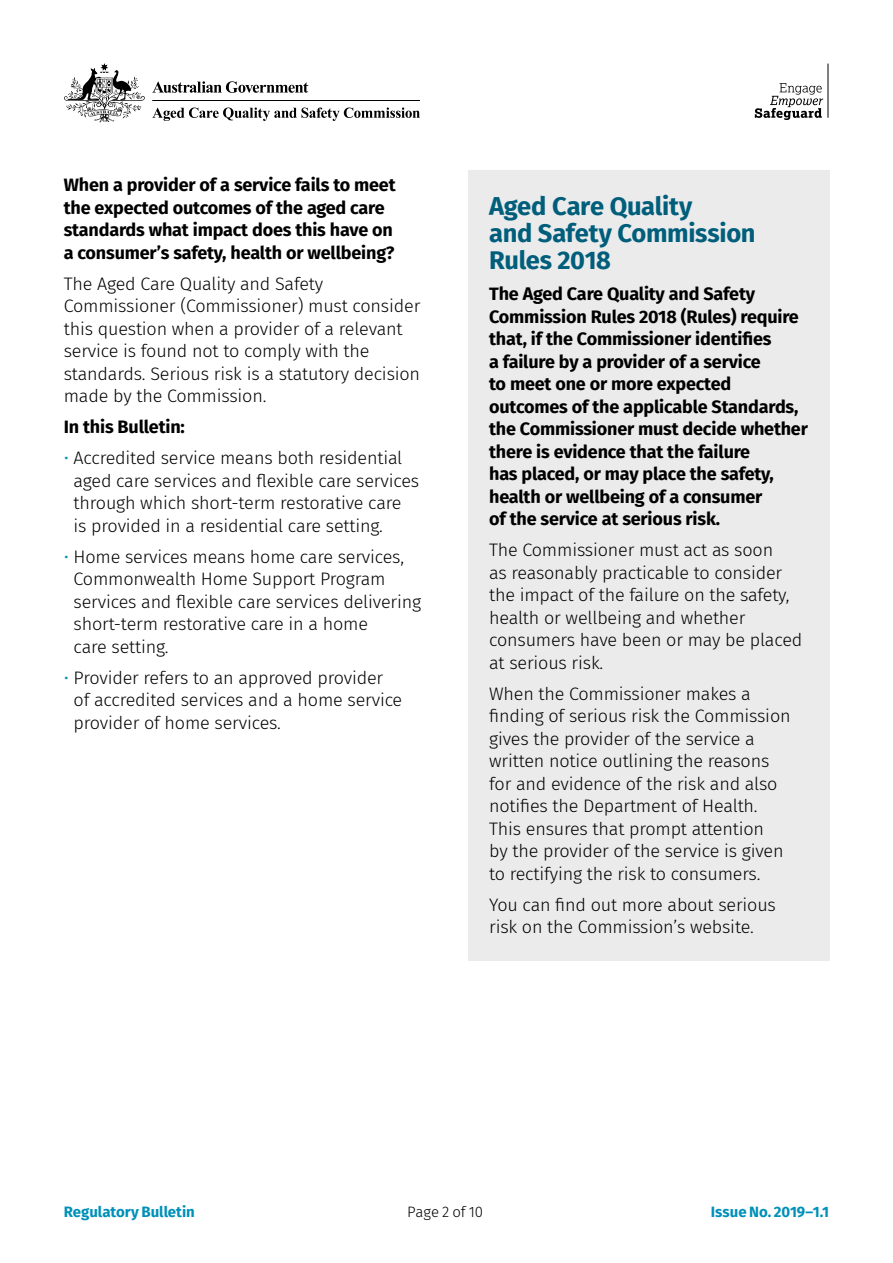
<style>
.page{position:relative;width:893px;height:1263px;background:#fff}
.page>*{position:absolute;margin:0;border:0;box-sizing:border-box;transform-origin:0 0}
.t1{font:700 25.5px/27px "Fira Sans";letter-spacing:-.015em;color:#005e7b}
.t2{font:300 18px/22.5px "Fira Sans";letter-spacing:-.01em;color:#000}
.t3{font:700 18px/22.5px "Fira Sans";letter-spacing:-.01em;color:#000}
.t4{font:700 15px "Fira Sans";letter-spacing:-.005em;color:#0090b9}
.t5{font:300 15px "Fira Sans";letter-spacing:-.005em;color:#000}
.s1{color:#0090b9}
</style>
<div class="page">
<svg style="left:152px;top:108px;width:268px;height:13px"></svg>
<svg style="left:152px;top:81px;width:156px;height:12px"></svg>
<svg style="left:64px;top:63px;width:81px;height:59px"></svg>
<hr style="left:152px;top:100px;width:268px;height:1px;background:#000">
<svg style="left:755px;top:83px;width:68px;height:37px"></svg>
<hr style="left:828px;top:64px;width:1px;height:54px;background:#000">
<div style="left:468px;top:170px;width:361px;height:791px;background:#ebebec"></div>
<p class="t3" style="left:64px;top:173px;width:333px">When a provider of a service fails to meet the expected outcomes of the aged care standards what impact does this have on a consumer’s safety, health or wellbeing?</p>
<p class="t2" style="left:64px;top:272px;width:358px">The Aged Care Quality and Safety Commissioner (Commissioner) must consider this question when a provider of a relevant service is found not to comply with the standards. Serious risk is a statutory decision made by the Commission.</p>
<p class="t3" style="left:64px;top:415px;width:123px">In this Bulletin:</p>
<p class="t2" style="left:74px;top:447px;width:347px;text-indent:-10px"><span class="s1">•</span> Accredited service means both residential aged care services and flexible care services through which short-term restorative care<br>is provided in a residential care setting.</p>
<p class="t2" style="left:74px;top:545px;width:349px;text-indent:-10px"><span class="s1">•</span> Home services means home care services, Commonwealth Home Support Program services and flexible care services delivering short-term restorative care in a home<br>care setting.</p>
<p class="t2" style="left:74px;top:666px;width:330px;text-indent:-10px"><span class="s1">•</span> Provider refers to an approved provider of accredited services and a home service provider of home services.</p>
<h1 class="t1" style="left:489px;top:191px;width:268px">Aged Care Quality<br>and Safety Commission<br>Rules 2018</h1>
<p class="t3" style="left:489px;top:281px;width:320px">The Aged Care Quality and Safety Commission Rules 2018 (Rules) require that, if the Commissioner identifies<br>a failure by a provider of a service<br>to meet one or more expected outcomes of the applicable Standards, the Commissioner must decide whether there is evidence that the failure<br>has placed, or may place the safety, health or wellbeing of a consumer<br>of the service at serious risk.</p>
<p class="t2" style="left:489px;top:539px;width:315px">The Commissioner must act as soon<br>as reasonably practicable to consider the impact of the failure on the safety, health or wellbeing and whether consumers have been or may be placed at serious risk.</p>
<p class="t2" style="left:489px;top:682px;width:303px">When the Commissioner makes a finding of serious risk the Commission gives the provider of the service a written notice outlining the reasons for and evidence of the risk and also notifies the Department of Health.<br>This ensures that prompt attention<br>by the provider of the service is given to rectifying the risk to consumers.</p>
<p class="t2" style="left:489px;top:893px;width:288px">You can find out more about serious risk on the Commission’s website.</p>
<p class="t4" style="left:64px;top:1199px;width:133px">Regulatory Bulletin</p>
<p class="t5" style="left:407px;top:1201px;width:77px">Page 2 of 10</p>
<p class="t4" style="left:711px;top:1199px;width:120px">Issue No. 2019–1.1</p>
</div>
